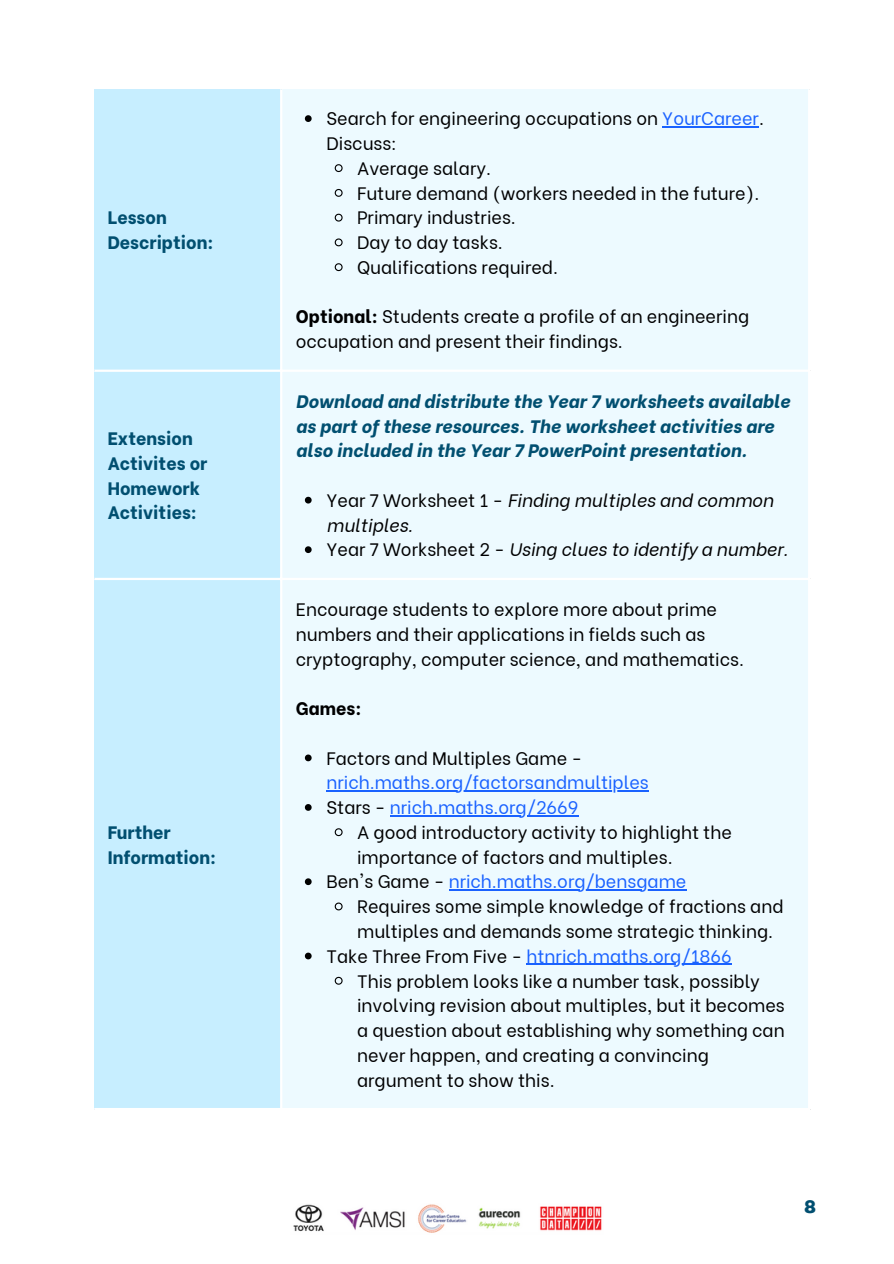
<style>
.page{position:relative;width:894px;height:1264px;background:#fff}
.page>*{position:absolute;margin:0;border:0;box-sizing:border-box;transform-origin:0 0}
.t1{font:18px/24.8px "Be Vietnam";color:#000}
.t2{font:italic 800 18px/24.8px "Be Vietnam";color:#014f70}
.t3{font:italic 18px/24.8px "Be Vietnam";color:#000}
.t4{font:800 18px/24.8px "Be Vietnam";color:#014f70}
.t5{font:18px/24.8px "Be Vietnam";color:#1a62ff}
.t6{font:800 18px "Be Vietnam";color:#000}
.t7{font:900 18px "Archivo";color:#014f70}
.s1{color:#1a62ff}
.s2{font-weight:800}
.s3{font-style:normal}
.s4{color:#000}
</style>
<div class="page">
<div style="left:94px;top:89px;width:186px;height:1018px;background:#c7eeff"></div>
<div style="left:282px;top:89px;width:525px;height:1018px;background:#edfaff"></div>
<svg style="left:305px;top:115px;width:6px;height:7px"></svg>
<hr style="left:662px;top:126px;width:96px;height:2px;background:#1a62ff">
<svg style="left:334px;top:163px;width:9px;height:10px"></svg>
<svg style="left:334px;top:188px;width:9px;height:10px"></svg>
<svg style="left:334px;top:213px;width:9px;height:9px"></svg>
<svg style="left:334px;top:238px;width:9px;height:9px"></svg>
<svg style="left:334px;top:262px;width:9px;height:10px"></svg>
<svg style="left:305px;top:497px;width:6px;height:6px"></svg>
<svg style="left:305px;top:546px;width:6px;height:7px"></svg>
<svg style="left:305px;top:754px;width:6px;height:7px"></svg>
<hr style="left:326px;top:790px;width:322px;height:1px;background:#1a62ff">
<svg style="left:305px;top:804px;width:6px;height:6px"></svg>
<hr style="left:390px;top:815px;width:188px;height:1px;background:#1a62ff">
<svg style="left:334px;top:827px;width:9px;height:10px"></svg>
<svg style="left:305px;top:878px;width:6px;height:7px"></svg>
<hr style="left:448px;top:889px;width:238px;height:1px;background:#1a62ff">
<svg style="left:334px;top:901px;width:9px;height:10px"></svg>
<svg style="left:305px;top:952px;width:6px;height:7px"></svg>
<hr style="left:526px;top:963px;width:205px;height:2px;background:#1a62ff">
<svg style="left:334px;top:976px;width:9px;height:9px"></svg>
<hr style="left:94px;top:369px;width:716px;height:3px;background:#fff">
<hr style="left:94px;top:578px;width:716px;height:2px;background:#fff">
<img style="left:293px;top:1204px;width:309px;height:29px">
<p class="t4" style="left:108px;top:204px;width:107px">Lesson<br>Description:</p>
<p class="t4" style="left:108px;top:424px;width:101px">Extension<br>Activites or<br>Homework<br>Activities:</p>
<p class="t4" style="left:108px;top:818px;width:110px">Further<br>Information:</p>
<p class="t1" style="left:326px;top:105px;width:439px">Search for engineering occupations on <span class="s1">YourCareer</span>.<br>Discuss:</p>
<p class="t1" style="left:357px;top:154px;width:135px">Average salary.</p>
<p class="t1" style="left:357px;top:179px;width:403px">Future demand (workers needed in the future).</p>
<p class="t1" style="left:357px;top:204px;width:160px">Primary industries.</p>
<p class="t1" style="left:357px;top:228px;width:147px">Day to day tasks.</p>
<p class="t1" style="left:357px;top:253px;width:202px">Qualifications required.</p>
<p class="t1" style="left:296px;top:303px;width:454px"><span class="s2">Optional:</span> Students create a profile of an engineering occupation and present their findings.</p>
<p class="t2" style="left:296px;top:387px;width:495px">Download and distribute the Year 7 worksheets available as part of these resources. The worksheet activities are also included in the Year 7 PowerPoint presentation.</p>
<p class="t3" style="left:326px;top:486px;width:448px"><span class="s3">Year 7 Worksheet 1 -</span> Finding multiples and common multiples.</p>
<p class="t3" style="left:326px;top:535px;width:463px"><span class="s3">Year 7 Worksheet 2 -</span> Using clues to identify a number.</p>
<p class="t1" style="left:296px;top:595px;width:449px">Encourage students to explore more about prime numbers and their applications in fields such as cryptography, computer science, and mathematics.</p>
<p class="t6" style="left:296px;top:693px;width:67px">Games:</p>
<p class="t1" style="left:326px;top:744px;width:257px">Factors and Multiples Game -</p>
<p class="t5" style="left:326px;top:768px;width:324px">nrich.maths.org/factorsandmultiples<br><span class="s4">Stars -</span> nrich.maths.org/2669</p>
<p class="t1" style="left:357px;top:818px;width:376px">A good introductory activity to highlight the</p>
<p class="t1" style="left:326px;top:843px;width:361px;text-indent:31px">importance of factors and multiples.<br>Ben's Game - <span class="s1">nrich.maths.org/bensgame</span></p>
<p class="t1" style="left:357px;top:892px;width:428px">Requires some simple knowledge of fractions and</p>
<p class="t1" style="left:326px;top:917px;width:448px;text-indent:31px">multiples and demands some strategic thinking.<br>Take Three From Five - <span class="s1">htnrich.maths.org/1866</span></p>
<p class="t1" style="left:357px;top:966px;width:404px">This problem looks like a number task, possibly</p>
<p class="t1" style="left:357px;top:991px;width:429px">involving revision about multiples, but it becomes a question about establishing why something can never happen, and creating a convincing argument to show this.</p>
<p class="t7" style="left:804px;top:1197px;width:14px">8</p>
</div>
